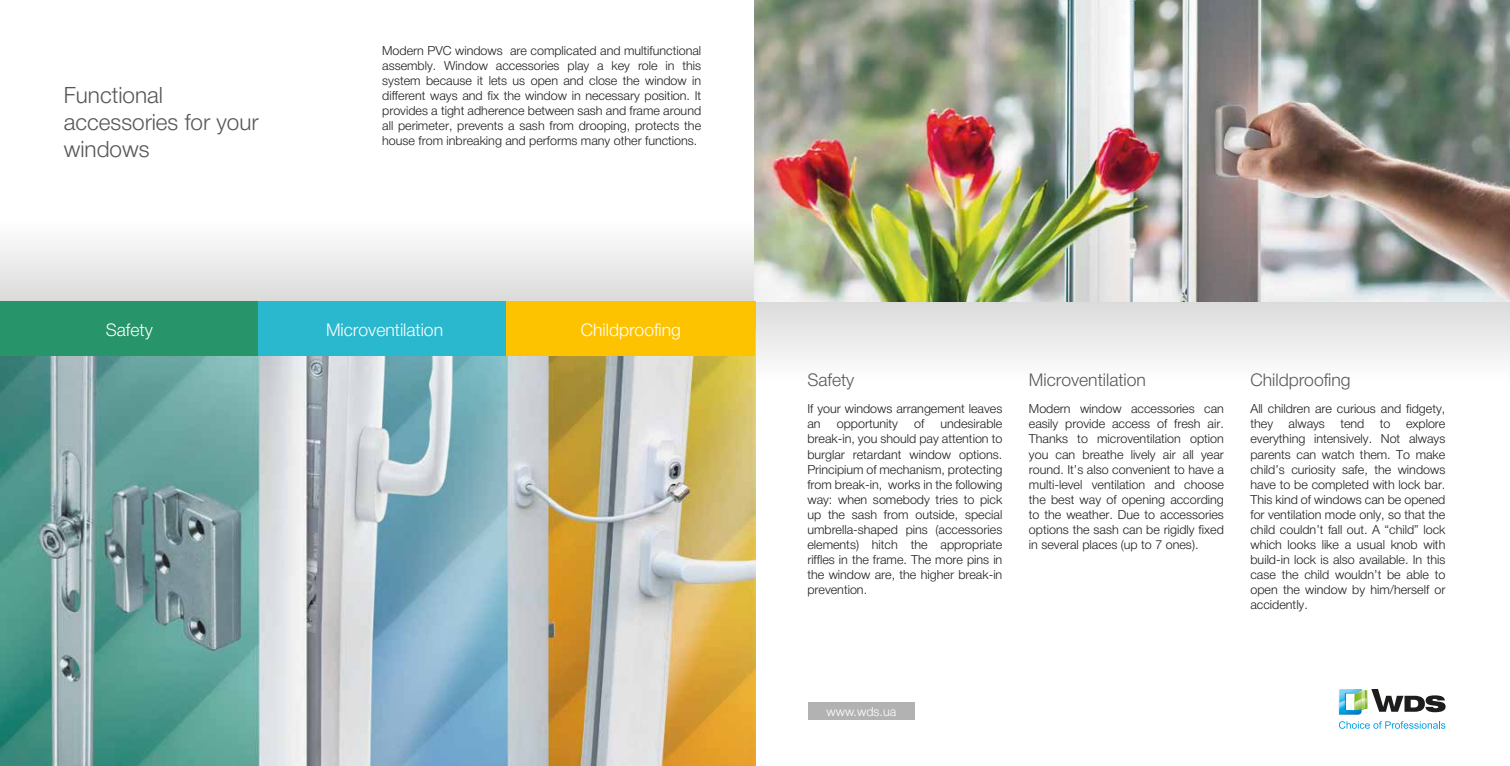
<style>
.page{position:relative;width:1510px;height:766px;background:#fff}
.page>*{position:absolute;margin:0;border:0;box-sizing:border-box;transform-origin:0 0}
.t1{font:300 22.5px/27px "Helvetica Neue Cyr";color:#575756}
.t2{font:300 17.5px "Helvetica Neue Cyr";color:#575756}
.t3{font:300 17.5px "Helvetica Neue Cyr";color:#fff}
.t4{font:300 12.5px/15px "Helvetica Neue Cyr";color:#1d1d1b;text-align:justify}
.t5{font:300 12.5px "Helvetica Neue Cyr";color:#fff}
</style>
<div class="page">
<div style="left:755px;top:301px;width:754px;height:81px;background:linear-gradient(to bottom,#dadada,#feffff)"></div>
<div style="left:0;top:220px;width:755px;height:81px;background:linear-gradient(to bottom,#fff,#dbdbdb)"></div>
<img style="left:755px;top:0;width:754px;height:301px">
<img style="left:0;top:356px;width:755px;height:409px">
<div style="left:0;top:301px;width:259px;height:55px;background:#28946a"></div>
<div style="left:259px;top:301px;width:248px;height:55px;background:#29b8ce"></div>
<div style="left:507px;top:301px;width:248px;height:55px;background:#fdc300"></div>
<div style="left:808px;top:702px;width:106px;height:17px;background:#b3b2b2"></div>
<svg style="left:1338px;top:689px;width:107px;height:25px"></svg>
<svg style="left:1339px;top:721px;width:106px;height:7px"></svg>
<h1 class="t1" style="left:64px;top:81px;width:196px">Functional accessories for your windows</h1>
<p class="t4" style="left:382px;top:44px;width:320px">Modern PVC windows are complicated and multifunctional assembly. Window accessories play a key role in this system because it lets us open and close the window in different ways and fix the window in necessary position. It provides a tight adherence between sash and frame around all perimeter, prevents a sash from drooping, protects the house from inbreaking and performs many other functions.</p>
<h2 class="t3" style="left:106px;top:320px;width:49px">Safety</h2>
<h2 class="t3" style="left:326px;top:320px;width:119px">Microventilation</h2>
<h2 class="t3" style="left:581px;top:320px;width:102px">Childproofing</h2>
<h2 class="t2" style="left:807px;top:370px;width:49px">Safety</h2>
<h2 class="t2" style="left:1029px;top:370px;width:119px">Microventilation</h2>
<h2 class="t2" style="left:1250px;top:370px;width:102px">Childproofing</h2>
<p class="t4" style="left:807px;top:401px;width:196px">If your windows arrangement leaves an</p>
<p class="t4" style="left:836px;top:416px;width:63px">opportunity</p>
<p class="t4" style="left:914px;top:416px;width:12px">of</p>
<p class="t4" style="left:807px;top:416px;width:196px;text-indent:133px">undesirable break-in, you should pay attention to burglar retardant window options.<br>Principium of mechanism, protecting from break-in, works in the following way: when somebody tries to pick up the sash from outside, special umbrella-shaped pins (accessories elements) hitch the appropriate riffles in the frame. The more pins in the window are, the higher break-in prevention.</p>
<p class="t4" style="left:1029px;top:401px;width:196px">Modern window accessories can easily provide access of fresh air.<br>Thanks to microventilation option you can breathe lively air all year round. It’s also convenient to have a multi-level ventilation and choose the best way of opening according to the weather. Due to accessories options the sash can be rigidly fixed in several places (up to 7 ones).</p>
<p class="t4" style="left:1250px;top:401px;width:196px">All children are curious and fidgety, they always tend to explore everything intensively. Not always parents can watch them. To make child’s curiosity safe, the windows have to be completed with lock bar.<br>This kind of windows can be opened for ventilation mode only, so that the child couldn’t fall out. A “child” lock which looks like a usual knob with build-in lock is also available. In this case the child wouldn’t be able to open the window by him/herself or accidently.</p>
<p class="t5" style="left:826px;top:704px;width:71px">www.wds.ua</p>
</div>
